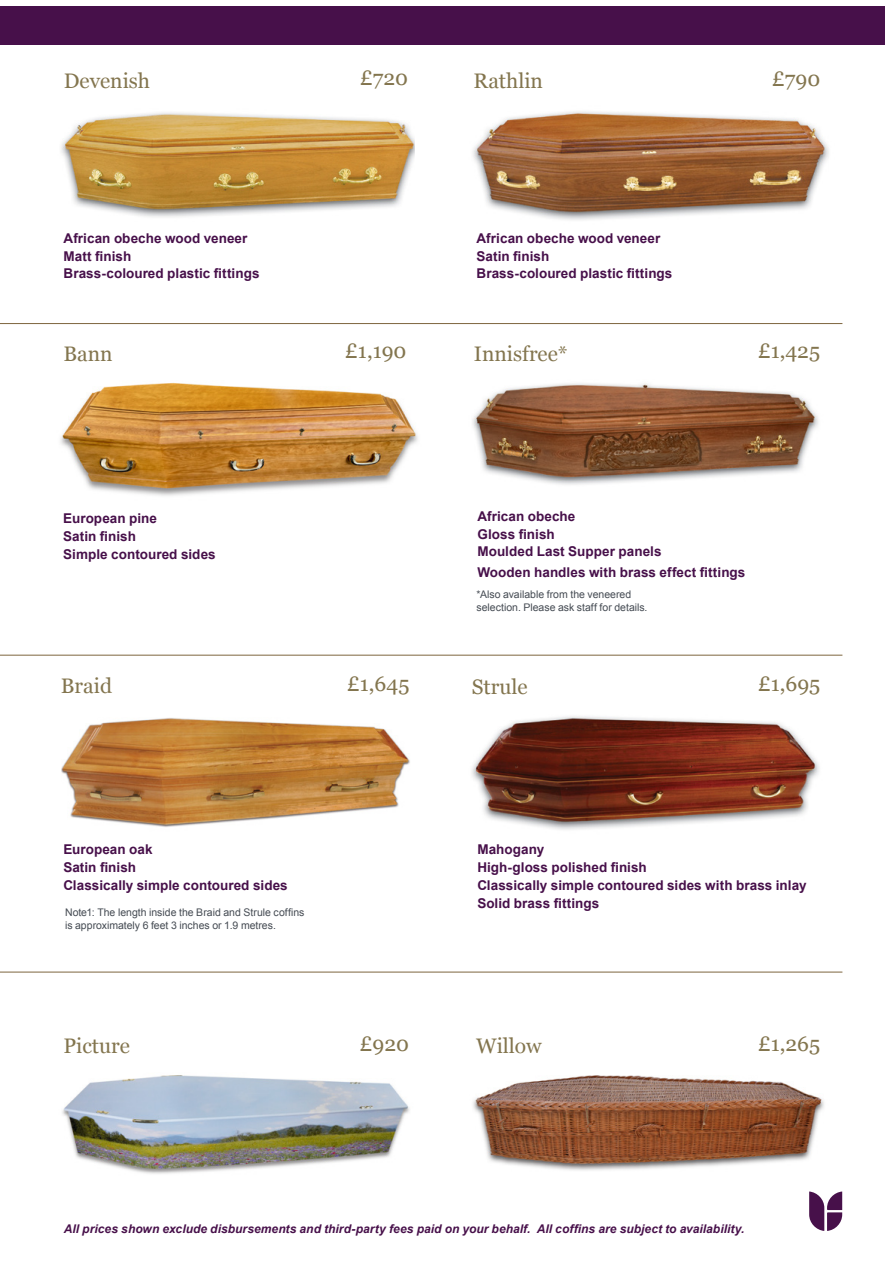
<style>
.page{position:relative;width:885px;height:1263px;background:#fff}
.page>*{position:absolute;margin:0;border:0;box-sizing:border-box;transform-origin:0 0}
.t1{font:21px "Georgia";color:#83754e}
.t2{font:700 13.5px/17.7px "Arial";letter-spacing:.005em;color:#47104a}
.t3{font:italic 700 12px "Arial";letter-spacing:.005em;color:#47104a}
.t4{font:10.5px/12.8px "Arial";color:#454b53}
</style>
<div class="page">
<div style="left:0;top:6px;width:884px;height:38px;background:#47104a"></div>
<svg style="left:809px;top:1191px;width:33px;height:40px"></svg>
<img style="left:472px;top:716px;width:347px;height:114px">
<img style="left:61px;top:718px;width:349px;height:109px">
<img style="left:473px;top:111px;width:356px;height:109px">
<img style="left:61px;top:112px;width:354px;height:105px">
<img style="left:60px;top:383px;width:358px;height:113px">
<img style="left:472px;top:383px;width:346px;height:102px">
<hr style="left:0;top:323px;width:842px;height:1px;background:#7d653e">
<hr style="left:0;top:655px;width:842px;height:1px;background:#7d653e">
<hr style="left:0;top:972px;width:842px;height:1px;background:#7d653e">
<img style="left:62px;top:1075px;width:348px;height:99px">
<img style="left:473px;top:1075px;width:357px;height:123px">
<h1 class="t1" style="left:64px;top:65px;width:88px">Devenish</h1>
<h1 class="t1" style="left:360px;top:62px;width:50px">£720</h1>
<h1 class="t1" style="left:473px;top:66px;width:71px">Rathlin</h1>
<h1 class="t1" style="left:771px;top:63px;width:50px">£790</h1>
<p class="t2" style="left:64px;top:230px;width:197px">African obeche wood veneer<br>Matt finish<br>Brass-coloured plastic fittings</p>
<h1 class="t1" style="left:63px;top:338px;width:51px">Bann</h1>
<h1 class="t1" style="left:345px;top:335px;width:63px">£1,190</h1>
<p class="t2" style="left:63px;top:510px;width:154px">European pine<br>Satin finish<br>Simple contoured sides</p>
<p class="t2" style="left:476px;top:230px;width:197px">African obeche wood veneer<br>Satin finish<br>Brass-coloured plastic fittings</p>
<h1 class="t1" style="left:474px;top:338px;width:95px">Innisfree*</h1>
<h1 class="t1" style="left:757px;top:335px;width:64px">£1,425</h1>
<p class="t2" style="left:477px;top:508px;width:185px">African obeche<br>Gloss finish<br>Moulded Last Supper panels</p>
<p class="t2" style="left:477px;top:564px;width:269px">Wooden handles with brass effect fittings</p>
<p class="t4" style="left:476px;top:588px;width:172px">*Also available from the veneered selection. Please ask staff for details.</p>
<h1 class="t1" style="left:61px;top:670px;width:53px">Braid</h1>
<h1 class="t1" style="left:347px;top:669px;width:64px">£1,645</h1>
<h1 class="t1" style="left:757px;top:669px;width:64px">£1,695</h1>
<h1 class="t1" style="left:471px;top:671px;width:57px">Strule</h1>
<p class="t2" style="left:63px;top:841px;width:226px">European oak<br>Satin finish<br>Classically simple contoured sides</p>
<p class="t4" style="left:65px;top:906px;width:241px">Note1: The length inside the Braid and Strule coffins is approximately 6 feet 3 inches or 1.9 metres.</p>
<p class="t2" style="left:477px;top:841px;width:330px">Mahogany<br>High-gloss polished finish<br>Classically simple contoured sides with brass inlay<br>Solid brass fittings</p>
<h1 class="t1" style="left:63px;top:1031px;width:68px">Picture</h1>
<h1 class="t1" style="left:359px;top:1029px;width:51px">£920</h1>
<h1 class="t1" style="left:476px;top:1031px;width:67px">Willow</h1>
<h1 class="t1" style="left:757px;top:1029px;width:64px">£1,265</h1>
<p class="t3" style="left:64px;top:1221px;width:682px">All prices shown exclude disbursements and third-party fees paid on your behalf. All coffins are subject to availability.</p>
</div>
